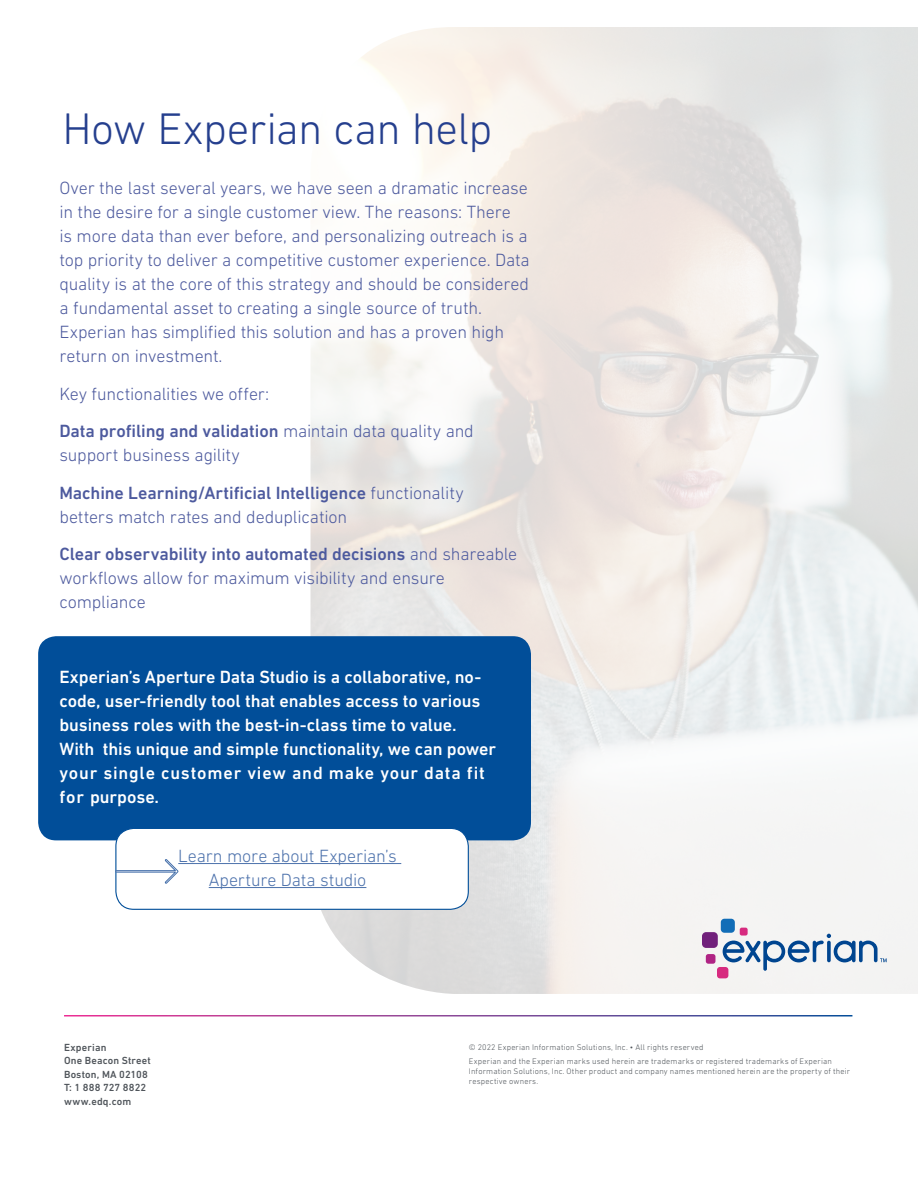
<style>
.page{position:relative;width:918px;height:1188px;background:#fff}
.page>*{position:absolute;margin:0;border:0;box-sizing:border-box;transform-origin:0 0}
.Title_heading_30_34{font:300 45px "DIN Next W1 G";letter-spacing:-.015em;color:#253f8e}
.Introduction_12_16{font:300 18px/24px "DIN Next W1 G";letter-spacing:-.01em;color:#4d5a9e}
.Introduction_12_16-2{font:500 18px/24px "DIN Next W1 G";letter-spacing:-.005em;color:#fff}
.Introduction_12_16-3{font:300 18px/24px "DIN Next W1 G";letter-spacing:-.005em;color:#4d72ac;text-align:center}
.Footer_address_7_9{font:500 10.5px "DIN Next W1 G";letter-spacing:.02em;color:#50555b}
.Footer_5_5_6_5{font:300 8.25px/9.8px "DIN Next W1 G";letter-spacing:.02em;color:#50555b}
.s1{font-weight:500}
</style>
<div class="page">
<img style="left:310px;top:27px;width:608px;height:967px">
<div style="left:38px;top:636px;width:493px;height:204px;background:#014e99;border-radius:18px"></div>
<div style="left:721px;top:919px;width:14px;height:14px;background:#116db7;border-radius:4px"></div>
<div style="left:702px;top:932px;width:16px;height:16px;background:#71207b;border-radius:4px"></div>
<div style="left:706px;top:954px;width:9px;height:10px;background:#b02384;border-radius:3px"></div>
<div style="left:717px;top:967px;width:11px;height:11px;background:#d72a7f;border-radius:3px"></div>
<div style="left:740px;top:928px;width:8px;height:8px;background:#d72a7f;border-radius:2px"></div>
<svg style="left:723px;top:934px;width:164px;height:37px"></svg>
<div style="left:116px;top:828px;width:352px;height:81px;background:#fff;border-radius:18px"></div>
<div style="left:115px;top:828px;width:354px;height:82px;border:1px solid #014e99;border-radius:18px"></div>
<hr style="left:178px;top:863px;width:223px;height:1px;background:#4d72ac">
<hr style="left:209px;top:887px;width:157px;height:1px;background:#4d72ac">
<svg style="left:115px;top:858px;width:64px;height:27px"></svg>
<p class="Title_heading_30_34" style="left:63px;top:103px;width:432px">How Experian can help</p>
<p class="Introduction_12_16" style="left:59px;top:176px;width:472px">Over the last several years, we have seen a dramatic increase in the desire for a single customer view. The reasons: There<br>is more data than ever before, and personalizing outreach is a top priority to deliver a competitive customer experience. Data quality is at the core of this strategy and should be considered a fundamental asset to creating a single source of truth.<br>Experian has simplified this solution and has a proven high return on investment.</p>
<p class="Introduction_12_16" style="left:59px;top:382px;width:211px">Key functionalities we offer:</p>
<p class="Introduction_12_16" style="left:59px;top:419px;width:416px"><span class="s1">Data profiling and validation</span> maintain data quality and support business agility</p>
<p class="Introduction_12_16" style="left:59px;top:481px;width:406px"><span class="s1">Machine Learning/Artificial Intelligence</span> functionality betters match rates and deduplication</p>
<p class="Introduction_12_16" style="left:59px;top:542px;width:459px"><span class="s1">Clear observability into automated decisions</span> and shareable workflows allow for maximum visibility and ensure compliance</p>
<p class="Introduction_12_16-2" style="left:59px;top:665px;width:438px">Experian’s Aperture Data Studio is a collaborative, no&shy;code, user-friendly tool that enables access to various business roles with the best-in-class time to value.<br>With this unique and simple functionality, we can power your single customer view and make your data fit for purpose.</p>
<p class="Introduction_12_16-3" style="left:178px;top:843px;width:220px">Learn more about Experian’s<br>Aperture Data studio</p>
<p class="Footer_address_7_9" style="left:64px;top:1041px;width:44px">Experian</p>
<p class="Footer_address_7_9" style="left:64px;top:1055px;width:88px">One Beacon Street</p>
<p class="Footer_address_7_9" style="left:64px;top:1068px;width:85px">Boston, MA 02108</p>
<p class="Footer_address_7_9" style="left:64px;top:1082px;width:84px">T: 1 888 727 8822</p>
<p class="Footer_address_7_9" style="left:64px;top:1095px;width:69px">www.edq.com</p>
<p class="Footer_5_5_6_5" style="left:469px;top:1042px;width:236px">© 2022 Experian Information Solutions, Inc. • All rights reserved</p>
<p class="Footer_5_5_6_5" style="left:469px;top:1057px;width:383px">Experian and the Experian marks used herein are trademarks or registered trademarks of Experian<br>Information Solutions, Inc. Other product and company names mentioned herein are the property of their respective owners.</p>
</div>
